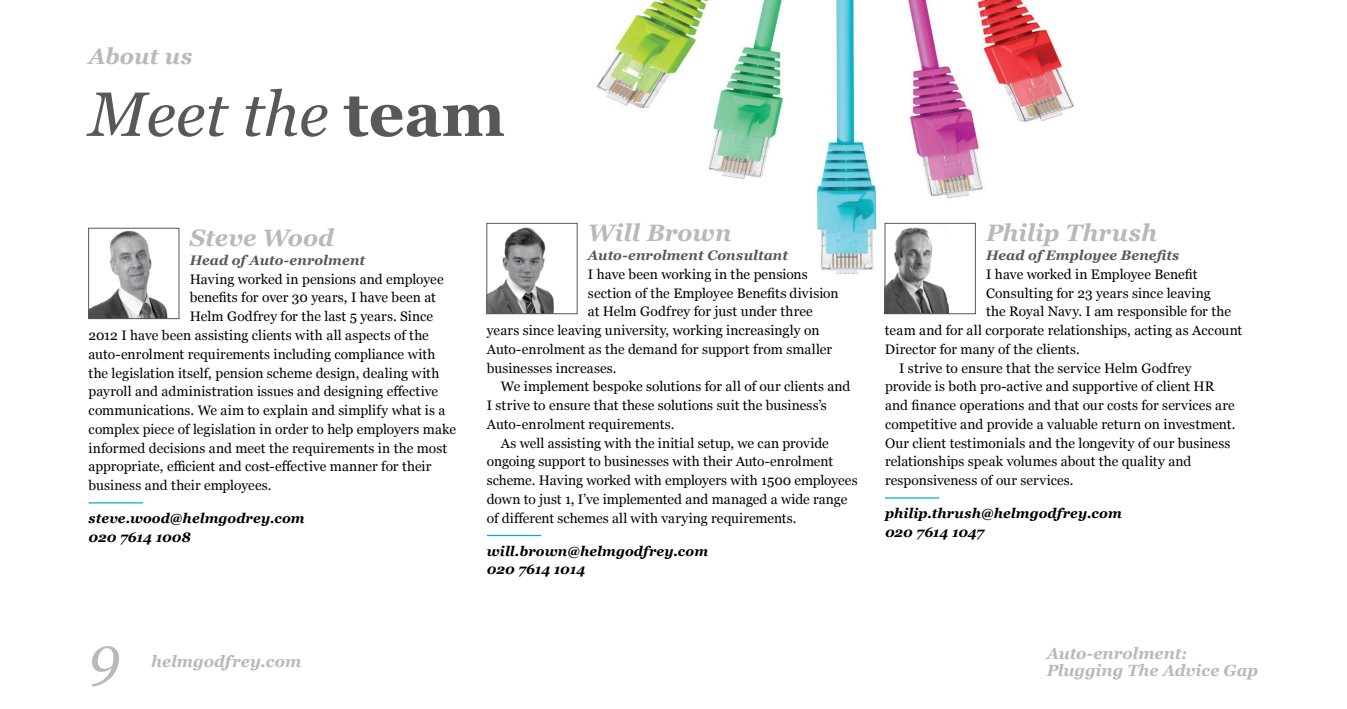
<style>
.page{position:relative;width:1347px;height:709px;background:#fff}
.page>*{position:absolute;margin:0;border:0;box-sizing:border-box;transform-origin:0 0}
.t1{font:italic 62.5px "Georgia";color:#58585a}
.t2{font:italic 56.25px "Georgia";color:#b7b9ba}
.t3{font:italic 700 23.75px "Georgia";color:#b7b9ba}
.t4{font:italic 700 22.5px "Georgia";color:#b7b9ba}
.t5{font:italic 700 16.25px/16.2px "Georgia";color:#b7b9ba}
.t6{font:13.75px "Georgia";color:#000}
.t7{font:italic 700 13.75px/18.8px "Georgia";letter-spacing:.005em;color:#000}
.t8{font:italic 700 13.75px "Georgia";letter-spacing:.005em;color:#58585a}
.s1{font-weight:700;font-style:normal}
</style>
<div class="page">
<hr style="left:89px;top:502px;width:54px;height:1px;background:#00afd8">
<img style="left:90px;top:230px;width:78px;height:87px">
<div style="left:88px;top:228px;width:91px;height:91px;border:1px solid #58585a"></div>
<hr style="left:885px;top:497px;width:54px;height:1px;background:#00afd8">
<img style="left:886px;top:228px;width:62px;height:84px">
<div style="left:884px;top:223px;width:91px;height:91px;border:1px solid #58585a"></div>
<hr style="left:487px;top:535px;width:54px;height:1px;background:#00afd8">
<img style="left:488px;top:227px;width:66px;height:85px">
<div style="left:486px;top:223px;width:91px;height:91px;border:1px solid #58585a"></div>
<img style="left:816px;top:0;width:104px;height:299px">
<img style="left:708px;top:0;width:75px;height:179px">
<img style="left:596px;top:0;width:134px;height:136px">
<img style="left:874px;top:0;width:109px;height:218px">
<img style="left:955px;top:0;width:120px;height:151px">
<h3 class="t4" style="left:89px;top:39px;width:105px">About us</h3>
<h1 class="t1" style="left:89px;top:69px;width:418px">Meet the <span class="s1">team</span></h1>
<h3 class="t3" style="left:190px;top:220px;width:146px">Steve Wood</h3>
<p class="t8" style="left:190px;top:250px;width:177px">Head of Auto-enrolment</p>
<p class="t6" style="left:190px;top:269px;width:255px">Having worked in pensions and employee</p>
<p class="t6" style="left:190px;top:288px;width:248px">benefits for over 30 years, I have been at</p>
<p class="t6" style="left:190px;top:306px;width:245px">Helm Godfrey for the last 5 years. Since</p>
<p class="t6" style="left:89px;top:325px;width:342px">2012 I have been assisting clients with all aspects of the</p>
<p class="t6" style="left:89px;top:344px;width:348px">auto-enrolment requirements including compliance with</p>
<p class="t6" style="left:89px;top:363px;width:352px">the legislation itself, pension scheme design, dealing with</p>
<p class="t6" style="left:89px;top:381px;width:351px">payroll and administration issues and designing effective</p>
<p class="t6" style="left:89px;top:400px;width:358px">communications. We aim to explain and simplify what is a</p>
<p class="t6" style="left:89px;top:419px;width:369px">complex piece of legislation in order to help employers make</p>
<p class="t6" style="left:89px;top:438px;width:360px">informed decisions and meet the requirements in the most</p>
<p class="t6" style="left:89px;top:456px;width:344px">appropriate, efficient and cost-effective manner for their</p>
<p class="t6" style="left:89px;top:475px;width:184px">business and their employees.</p>
<p class="t7" style="left:89px;top:508px;width:218px">steve.wood@helmgodrey.com<br>020 7614 1008</p>
<h3 class="t3" style="left:588px;top:215px;width:145px">Will Brown</h3>
<p class="t8" style="left:588px;top:245px;width:202px">Auto-enrolment Consultant</p>
<p class="t6" style="left:588px;top:264px;width:221px">I have been working in the pensions</p>
<p class="t6" style="left:588px;top:283px;width:252px">section of the Employee Benefits division</p>
<p class="t6" style="left:588px;top:301px;width:226px">at Helm Godfrey for just under three</p>
<p class="t6" style="left:487px;top:320px;width:334px">years since leaving university, working increasingly on</p>
<p class="t6" style="left:487px;top:339px;width:347px">Auto-enrolment as the demand for support from smaller</p>
<p class="t6" style="left:487px;top:358px;width:131px">businesses increases.</p>
<p class="t6" style="left:501px;top:376px;width:351px">We implement bespoke solutions for all of our clients and</p>
<p class="t6" style="left:487px;top:395px;width:341px">I strive to ensure that these solutions suit the business’s</p>
<p class="t6" style="left:487px;top:414px;width:189px">Auto-enrolment requirements.</p>
<p class="t6" style="left:501px;top:433px;width:329px">As well assisting with the initial setup, we can provide</p>
<p class="t6" style="left:487px;top:451px;width:348px">ongoing support to businesses with their Auto-enrolment</p>
<p class="t6" style="left:487px;top:470px;width:372px">scheme. Having worked with employers with 1500 employees</p>
<p class="t6" style="left:487px;top:489px;width:362px">down to just 1, I’ve implemented and managed a wide range</p>
<p class="t6" style="left:487px;top:508px;width:311px">of different schemes all with varying requirements.</p>
<p class="t7" style="left:487px;top:541px;width:223px">will.brown@helmgodfrey.com<br>020 7614 1014</p>
<h3 class="t3" style="left:986px;top:215px;width:172px">Philip Thrush</h3>
<p class="t8" style="left:986px;top:245px;width:195px">Head of Employee Benefits</p>
<p class="t6" style="left:986px;top:264px;width:213px">I have worked in Employee Benefit</p>
<p class="t6" style="left:986px;top:283px;width:226px">Consulting for 23 years since leaving</p>
<p class="t6" style="left:986px;top:301px;width:246px">the Royal Navy. I am responsible for the</p>
<p class="t6" style="left:885px;top:320px;width:359px">team and for all corporate relationships, acting as Account</p>
<p class="t6" style="left:885px;top:339px;width:196px">Director for many of the clients.</p>
<p class="t6" style="left:899px;top:358px;width:294px">I strive to ensure that the service Helm Godfrey</p>
<p class="t6" style="left:885px;top:376px;width:331px">provide is both pro-active and supportive of client HR</p>
<p class="t6" style="left:885px;top:395px;width:351px">and finance operations and that our costs for services are</p>
<p class="t6" style="left:885px;top:414px;width:352px">competitive and provide a valuable return on investment.</p>
<p class="t6" style="left:885px;top:433px;width:347px">Our client testimonials and the longevity of our business</p>
<p class="t6" style="left:885px;top:451px;width:308px">relationships speak volumes about the quality and</p>
<p class="t6" style="left:885px;top:470px;width:190px">responsiveness of our services.</p>
<p class="t7" style="left:885px;top:503px;width:238px">philip.thrush@helmgodfrey.com<br>020 7614 1047</p>
<h2 class="t2" style="left:89px;top:616px;width:33px">9</h2>
<p class="t5" style="left:1046px;top:644px;width:213px">Auto-enrolment:<br>Plugging The Advice Gap</p>
<p class="t5" style="left:151px;top:653px;width:152px">helmgodfrey.com</p>
</div>
